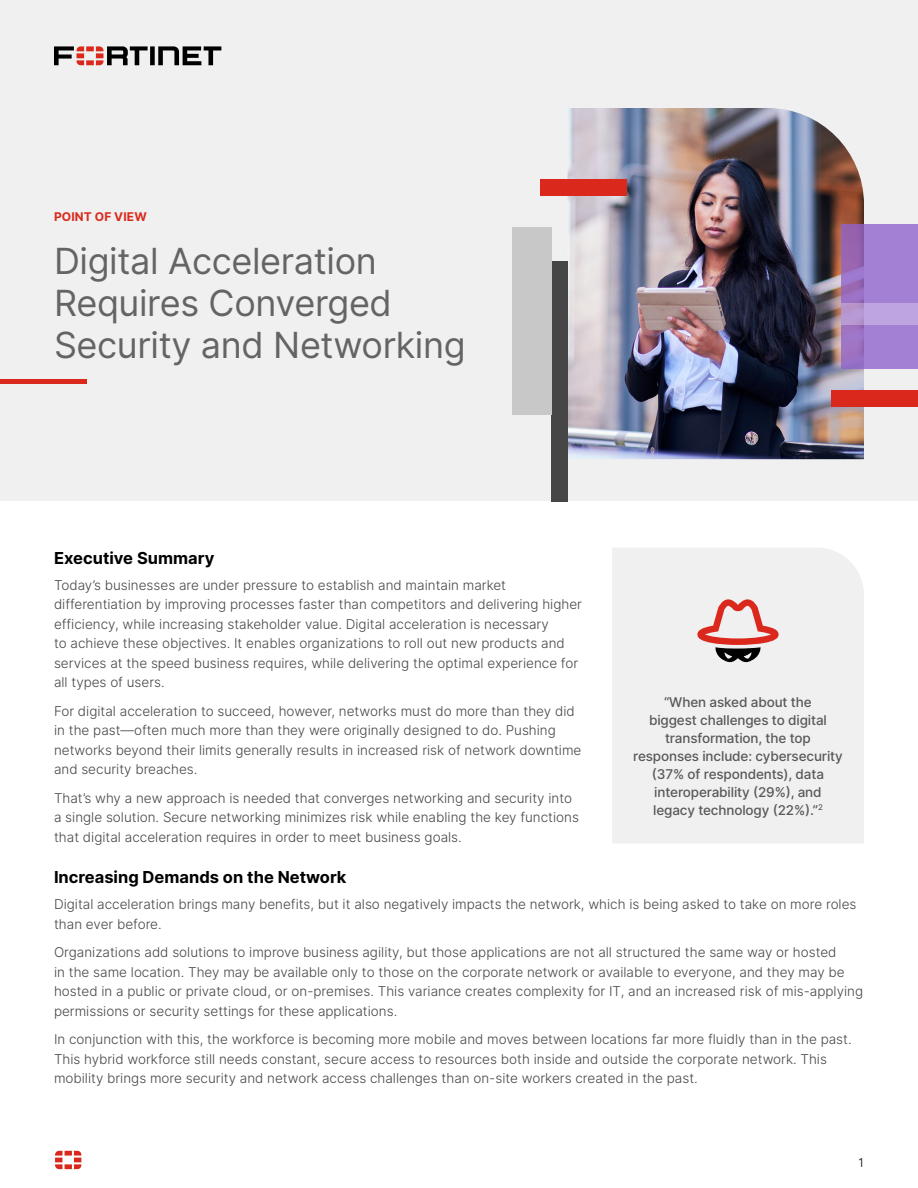
<style>
.page{position:relative;width:918px;height:1188px;background:#fff}
.page>*{position:absolute;margin:0;border:0;box-sizing:border-box;transform-origin:0 0}
.t1{font:36px/42px "Inter";letter-spacing:-.01em;color:#646464}
.t2{font:700 16.5px "Inter";color:#000}
.t3{font:300 13.5px/19.5px "Inter";color:#464646}
.t4{font:500 13.5px/18px "Inter";letter-spacing:-.01em;color:#585858;text-align:center}
.t5{font:700 12px "Inter";letter-spacing:.01em;color:#da291c}
.t6{font:300 12px "Inter";color:#000}
</style>
<div class="page">
<div style="left:0;top:0;width:918px;height:501px;background:#f0f0f0"></div>
<img style="left:568px;top:108px;width:296px;height:351px">
<div style="left:0;top:379px;width:87px;height:5px;background:#da291c"></div>
<div style="left:612px;top:548px;width:252px;height:295px;background:#f0f0f0"></div>
<svg style="left:697px;top:599px;width:82px;height:64px"></svg>
<svg style="left:54px;top:46px;width:167px;height:19px"></svg>
<div style="left:831px;top:390px;width:87px;height:17px;background:#da291c"></div>
<div style="left:540px;top:179px;width:87px;height:17px;background:#da291c"></div>
<svg style="left:841px;top:225px;width:77px;height:144px;background:#a079cc"></svg>
<div style="left:551px;top:261px;width:17px;height:240px;background:#464646"></div>
<div style="left:841px;top:303px;width:77px;height:22px;background:linear-gradient(to right,#b797d0,#c0a9e6)"></div>
<div style="left:512px;top:227px;width:39px;height:188px;background:#c8c8c8"></div>
<svg style="left:55px;top:1151px;width:26px;height:18px"></svg>
<p class="t5" style="left:54px;top:208px;width:94px">POINT OF VIEW</p>
<h1 class="t1" style="left:54px;top:239px;width:413px">Digital Acceleration<br>Requires Converged<br>Security and Networking</h1>
<p class="t2" style="left:54px;top:546px;width:162px">Executive Summary</p>
<p class="t3" style="left:54px;top:575px;width:530px">Today’s businesses are under pressure to establish and maintain market differentiation by improving processes faster than competitors and delivering higher efficiency, while increasing stakeholder value. Digital acceleration is necessary<br>to achieve these objectives. It enables organizations to roll out new products and services at the speed business requires, while delivering the optimal experience for all types of users.</p>
<p class="t3" style="left:54px;top:701px;width:529px">For digital acceleration to succeed, however, networks must do more than they did in the past—often much more than they were originally designed to do. Pushing networks beyond their limits generally results in increased risk of network downtime and security breaches.</p>
<p class="t3" style="left:54px;top:788px;width:527px">That’s why a new approach is needed that converges networking and security into a single solution. Secure networking minimizes risk while enabling the key functions that digital acceleration requires in order to meet business goals.</p>
<p class="t4" style="left:633px;top:693px;width:211px">“When asked about the<br>biggest challenges to digital transformation, the top responses include: cybersecurity (37% of respondents), data interoperability (29%), and legacy technology (22%).”<sup>2</sup></p>
<p class="t2" style="left:54px;top:865px;width:294px">Increasing Demands on the Network</p>
<p class="t3" style="left:54px;top:895px;width:804px">Digital acceleration brings many benefits, but it also negatively impacts the network, which is being asked to take on more roles than ever before.</p>
<p class="t3" style="left:54px;top:943px;width:811px">Organizations add solutions to improve business agility, but those applications are not all structured the same way or hosted<br>in the same location. They may be available only to those on the corporate network or available to everyone, and they may be hosted in a public or private cloud, or on-premises. This variance creates complexity for IT, and an increased risk of mis-applying permissions or security settings for these applications.</p>
<p class="t3" style="left:54px;top:1029px;width:799px">In conjunction with this, the workforce is becoming more mobile and moves between locations far more fluidly than in the past.<br>This hybrid workforce still needs constant, secure access to resources both inside and outside the corporate network. This mobility brings more security and network access challenges than on-site workers created in the past.</p>
<p class="t6" style="left:859px;top:1154px;width:7px">1</p>
</div>
